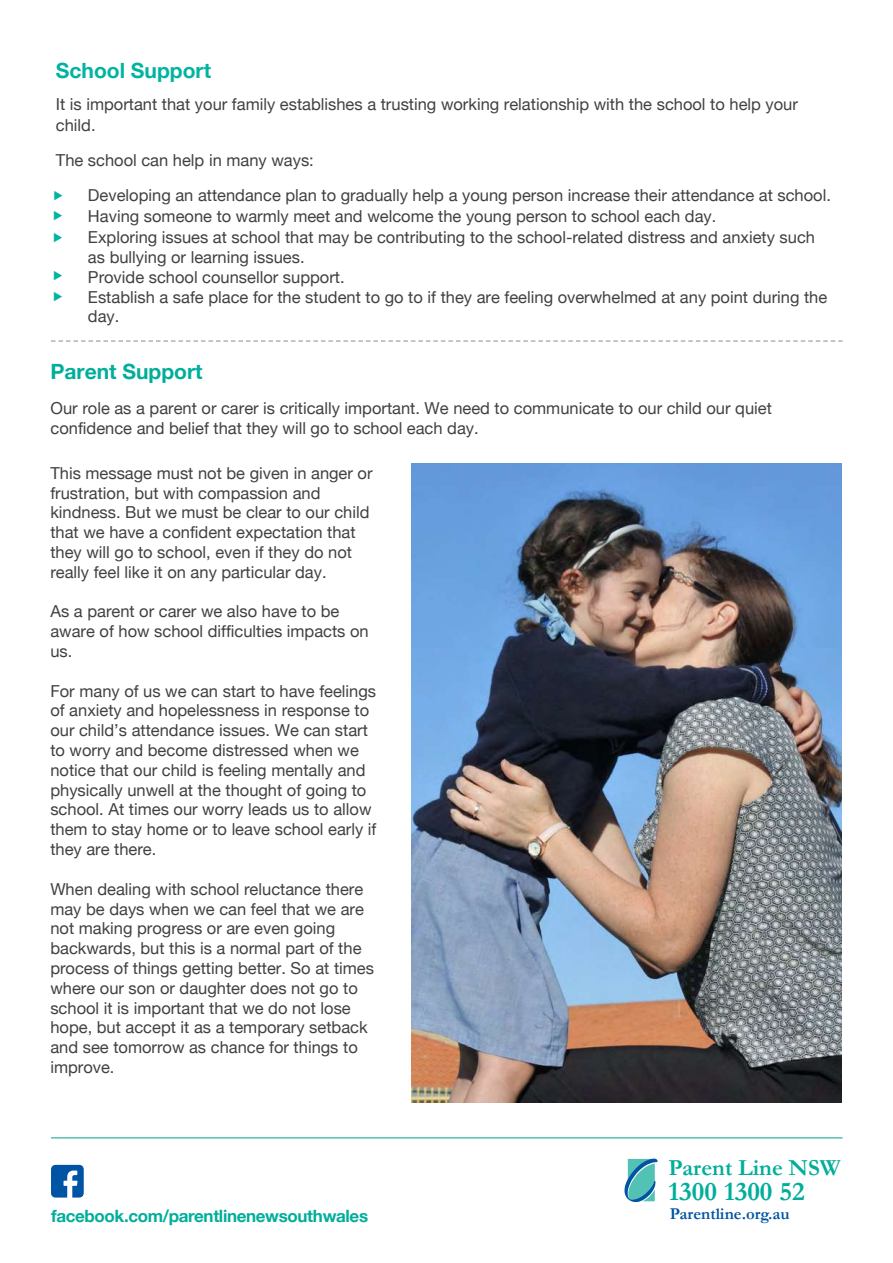
<style>
.page{position:relative;width:893px;height:1263px;background:#fff}
.page>*{position:absolute;margin:0;border:0;box-sizing:border-box;transform-origin:0 0}
.t1{font:700 27px "Garamond";color:#00ae9a}
.t2{font:700 23.1px "Garamond";color:#00ae9a}
.t3{font:700 21px "Helvetica Neue";color:#00b4a2}
.t4{font:700 21px "Helvetica Neue";color:#00ae9a}
.t5{font:700 16.95px "Helvetica Neue";letter-spacing:-.02em;color:#00ae9a}
.t6{font:700 16.65px "Garamond";color:#0054a4}
.t7{font:16.5px/19.8px "Helvetica Neue";color:#414042}
</style>
<div class="page">
<svg style="left:51px;top:341px;width:792px;height:1px"></svg>
<hr style="left:51px;top:1137px;width:792px;height:1px;background:#53c2b4">
<svg style="left:624px;top:1158px;width:34px;height:44px"></svg>
<svg style="left:51px;top:1165px;width:33px;height:32px"></svg>
<img style="left:411px;top:464px;width:430px;height:638px">
<p class="t3" style="left:56px;top:57px;width:157px">School Support</p>
<p class="t7" style="left:56px;top:94px;width:744px;line-height:21px">It is important that your family establishes a trusting working relationship with the school to help your child.</p>
<p class="t7" style="left:88px;top:142px;width:744px;line-height:35.1px;text-indent:-32px">The school can help in many ways:<br>Developing an attendance plan to gradually help a young person increase their attendance at school.</p>
<p class="t7" style="left:88px;top:206px;width:741px">Having someone to warmly meet and welcome the young person to school each day.<br>Exploring issues at school that may be contributing to the school-related distress and anxiety such as bullying or learning issues.<br>Provide school counsellor support.<br>Establish a safe place for the student to go to if they are feeling overwhelmed at any point during the day.</p>
<p class="t4" style="left:51px;top:358px;width:154px">Parent Support</p>
<p class="t7" style="left:51px;top:398px;width:723px">Our role as a parent or carer is critically important. We need to communicate to our child our quiet confidence and belief that they will go to school each day.</p>
<p class="t7" style="left:50px;top:463px;width:324px">This message must not be given in anger or frustration, but with compassion and kindness. But we must be clear to our child that we have a confident expectation that they will go to school, even if they do not really feel like it on any particular day.</p>
<p class="t7" style="left:50px;top:601px;width:320px">As a parent or carer we also have to be aware of how school difficulties impacts on us.</p>
<p class="t7" style="left:50px;top:681px;width:328px">For many of us we can start to have feelings of anxiety and hopelessness in response to our child’s attendance issues. We can start to worry and become distressed when we notice that our child is feeling mentally and physically unwell at the thought of going to school. At times our worry leads us to allow them to stay home or to leave school early if they are there.</p>
<p class="t7" style="left:50px;top:879px;width:325px">When dealing with school reluctance there may be days when we can feel that we are not making progress or are even going backwards, but this is a normal part of the process of things getting better. So at times where our son or daughter does not go to school it is important that we do not lose hope, but accept it as a temporary setback and see tomorrow as chance for things to improve.</p>
<p class="t5" style="left:51px;top:1205px;width:319px">facebook.com/parentlinenewsouthwales</p>
<h2 class="t2" style="left:669px;top:1152px;width:174px">Parent Line NSW</h2>
<h1 class="t1" style="left:669px;top:1173px;width:138px">1300 1300 52</h1>
<p class="t6" style="left:670px;top:1202px;width:121px">Parentline.org.au</p>
</div>
